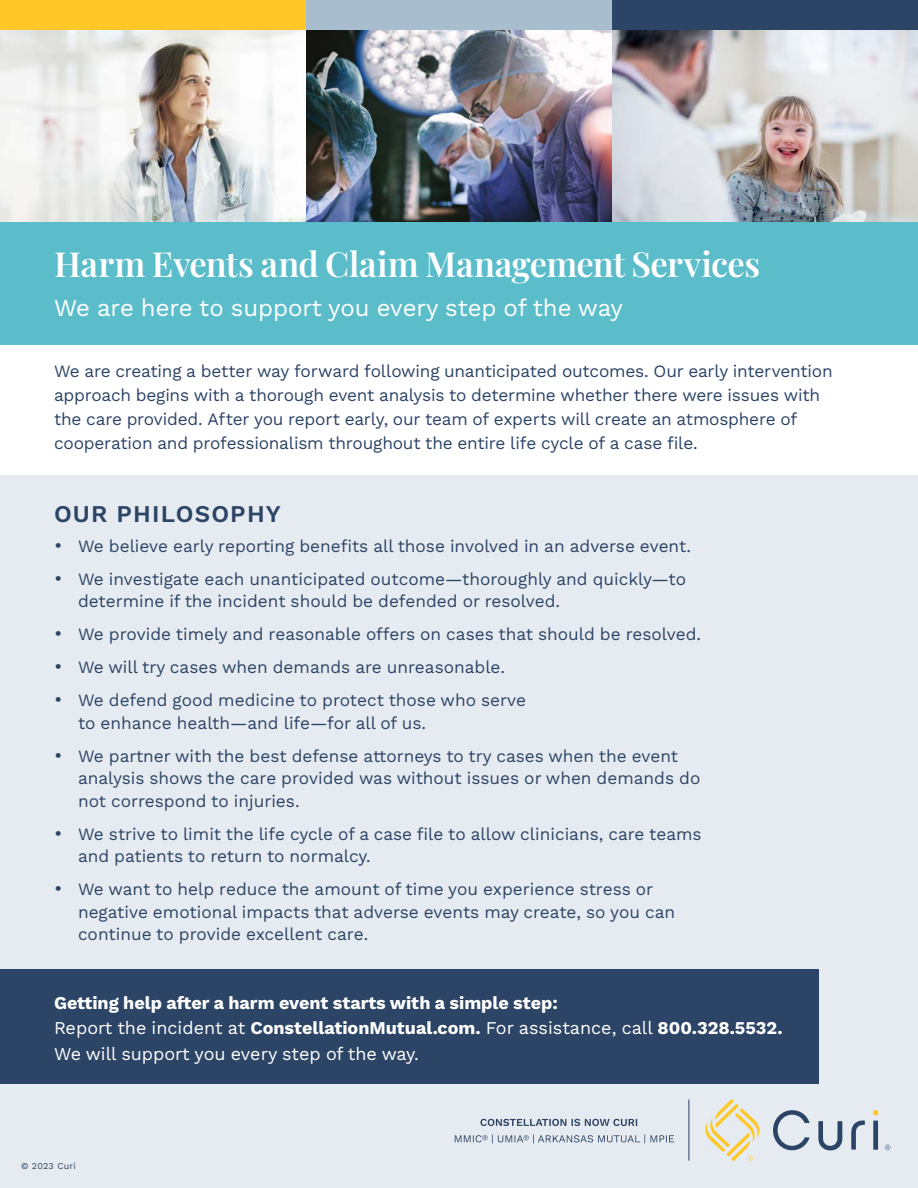
<style>
.page{position:relative;width:918px;height:1188px;background:#fff}
.page>*{position:absolute;margin:0;border:0;box-sizing:border-box;transform-origin:0 0}
.t1{font:600 34.5px "Playfair Display";letter-spacing:-.015em;color:#fff}
.t2{font:24px "Work Sans";color:#fff}
.t3{font:600 24px "Work Sans";letter-spacing:.05em;color:#2c4465}
.t4{font:700 18px/25.5px "Work Sans";color:#fff}
.t5{font:17.25px/22.5px "Work Sans";color:#2c4465}
.t6{font:9px "Work Sans";letter-spacing:.025em;color:#2c4465}
.s1{font-size:19.5px}
.s2{font-weight:400}
</style>
<div class="page">
<div style="left:0;top:476px;width:918px;height:712px;background:#e5ebf0"></div>
<div style="left:0;top:969px;width:819px;height:114px;background:#2c4465"></div>
<svg style="left:455px;top:1134px;width:219px;height:9px"></svg>
<hr style="left:688px;top:1100px;width:1px;height:61px;background:#2c4465">
<svg style="left:480px;top:1119px;width:157px;height:7px"></svg>
<svg style="left:773px;top:1110px;width:37px;height:40px"></svg>
<svg style="left:818px;top:1121px;width:24px;height:29px"></svg>
<svg style="left:851px;top:1120px;width:14px;height:30px"></svg>
<svg style="left:885px;top:1145px;width:5px;height:5px"></svg>
<svg style="left:873px;top:1110px;width:5px;height:40px"></svg>
<svg style="left:706px;top:1100px;width:54px;height:61px"></svg>
<div style="left:0;top:221px;width:918px;height:124px;background:#5cbdca"></div>
<img style="left:0;top:30px;width:918px;height:191px">
<div style="left:0;top:0;width:306px;height:30px;background:#ffc828"></div>
<div style="left:306px;top:0;width:306px;height:30px;background:#a8bdce"></div>
<div style="left:612px;top:0;width:306px;height:30px;background:#2c4465"></div>
<h1 class="t1" style="left:54px;top:237px;width:708px">Harm Events and Claim Management Services</h1>
<h2 class="t2" style="left:54px;top:289px;width:571px">We are here to support you every step of the way</h2>
<p class="t5" style="left:54px;top:359px;width:780px;line-height:24px">We are creating a better way forward following unanticipated outcomes. Our early intervention approach begins with a thorough event analysis to determine whether there were issues with the care provided. After you report early, our team of experts will create an atmosphere of cooperation and professionalism throughout the entire life cycle of a case file.</p>
<h2 class="t3" style="left:54px;top:496px;width:228px">OUR PHILOSOPHY</h2>
<p class="t5" style="left:54px;top:534px;width:639px"><span class="s1">•</span> We believe early reporting benefits all those involved in an adverse event.</p>
<p class="t5" style="left:78px;top:567px;width:610px;text-indent:-24px"><span class="s1">•</span> We investigate each unanticipated outcome—thoroughly and quickly—to determine if the incident should be defended or resolved.</p>
<p class="t5" style="left:54px;top:623px;width:649px"><span class="s1">•</span> We provide timely and reasonable offers on cases that should be resolved.</p>
<p class="t5" style="left:54px;top:656px;width:453px"><span class="s1">•</span> We will try cases when demands are unreasonable.</p>
<p class="t5" style="left:78px;top:689px;width:450px;text-indent:-24px"><span class="s1">•</span> We defend good medicine to protect those who serve to enhance health—and life—for all of us.</p>
<p class="t5" style="left:78px;top:744px;width:624px;text-indent:-24px"><span class="s1">•</span> We partner with the best defense attorneys to try cases when the event analysis shows the care provided was without issues or when demands do not correspond to injuries.</p>
<p class="t5" style="left:78px;top:822px;width:625px;text-indent:-24px"><span class="s1">•</span> We strive to limit the life cycle of a case file to allow clinicians, care teams and patients to return to normalcy.</p>
<p class="t5" style="left:78px;top:878px;width:599px;text-indent:-24px"><span class="s1">•</span> We want to help reduce the amount of time you experience stress or negative emotional impacts that adverse events may create, so you can continue to provide excellent care.</p>
<p class="t4" style="left:54px;top:989px;width:730px">Getting help after a harm event starts with a simple step:<br><span class="s2">Report the incident at</span> ConstellationMutual.com. <span class="s2">For assistance, call</span> 800.328.5532.<br><span class="s2">We will support you every step of the way.</span></p>
<p class="t6" style="left:21px;top:1159px;width:56px">© 2023 Curi</p>
</div>
